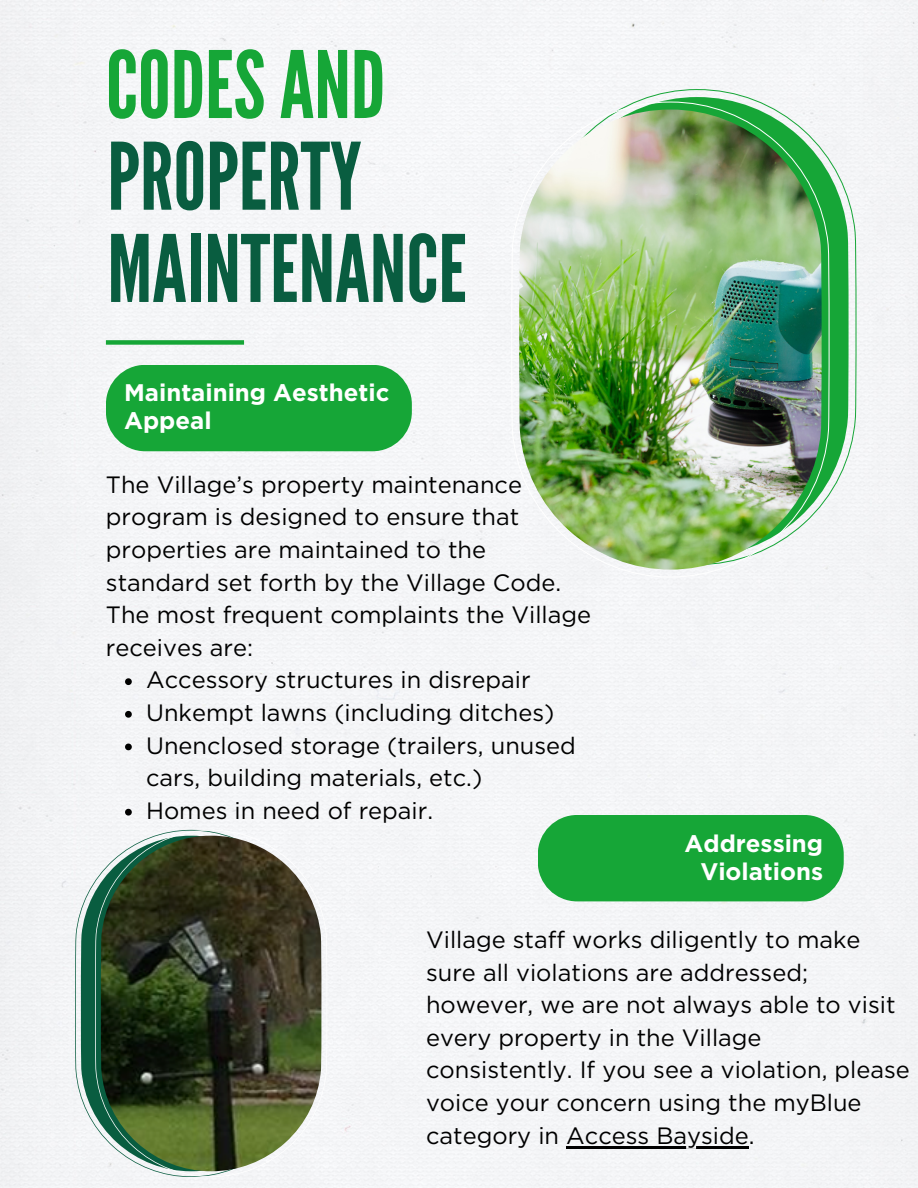
<style>
.page{position:relative;width:918px;height:1188px;background:#f4f5f7}
.page>*{position:absolute;margin:0;border:0;box-sizing:border-box;transform-origin:0 0}
.t1{font:92.7px/92.2px "League Gothic";color:#095d40}
.t2{font:92.7px "League Gothic";color:#16a637}
.t3{font:700 24px/28.7px "Gotham";color:#fff;text-align:right}
.t4{font:23.7px/32.7px "Gotham";color:#000}
</style>
<div class="page">
<svg style="left:538px;top:89px;width:319px;height:476px;fill:#f4f5f7"></svg>
<svg style="left:546px;top:97px;width:303px;height:460px"></svg>
<svg style="left:511px;top:102px;width:319px;height:476px;fill:#f3f4f6"></svg>
<img style="left:519px;top:110px;width:303px;height:460px">
<div style="left:106px;top:340px;width:138px;height:5px;background:#16a637"></div>
<svg style="left:75px;top:830px;width:20px;height:347px;fill:#f3f4f6"></svg>
<svg style="left:81px;top:836px;width:14px;height:335px;fill:#095d40"></svg>
<svg style="left:95px;top:830px;width:233px;height:347px;fill:#f3f4f6"></svg>
<img style="left:101px;top:836px;width:221px;height:335px">
<div style="left:538px;top:815px;width:306px;height:86px;background:#16a637;border-radius:39px"></div>
<svg style="left:125px;top:678px;width:7px;height:7px"></svg>
<svg style="left:125px;top:711px;width:7px;height:7px"></svg>
<svg style="left:125px;top:744px;width:7px;height:6px"></svg>
<svg style="left:125px;top:809px;width:7px;height:7px"></svg>
<div style="left:106px;top:365px;width:306px;height:86px;background:#16a637;border-radius:39px"></div>
<hr style="left:566px;top:1146px;width:183px;height:2px;background:#000">
<h1 class="t2" style="left:106px;top:31px;width:281px">CODESAND</h1>
<h2 class="t1" style="left:107px;top:133px;width:361px">PROPERTY<br>MAINTENANCE</h2>
<p class="t3" style="left:124px;top:378px;width:267px;line-height:28.2px;text-align:left">Maintaining Aesthetic<br>Appeal</p>
<p class="t4" style="left:106px;top:468px;width:487px">The Village’s property maintenance program is designed to ensure that properties are maintained to the standard set forth by the Village Code.<br>The most frequent complaints the Village receives are:</p>
<p class="t4" style="left:146px;top:664px;width:386px">Accessory structures in disrepair</p>
<p class="t4" style="left:146px;top:696px;width:410px">Unkempt lawns (including ditches)</p>
<p class="t4" style="left:146px;top:729px;width:431px">Unenclosed storage (trailers, unused cars, building materials, etc.)</p>
<p class="t4" style="left:146px;top:794px;width:289px">Homes in need of repair.</p>
<h2 class="t3" style="left:685px;top:829px;width:140px">Addressing<br>Violations</h2>
<p class="t4" style="left:426px;top:923px;width:485px">Village staff works diligently to make sure all violations are addressed; however, we are not always able to visit every property in the Village consistently. If you see a violation, please voice your concern using the myBlue category in Access Bayside.</p>
</div>
